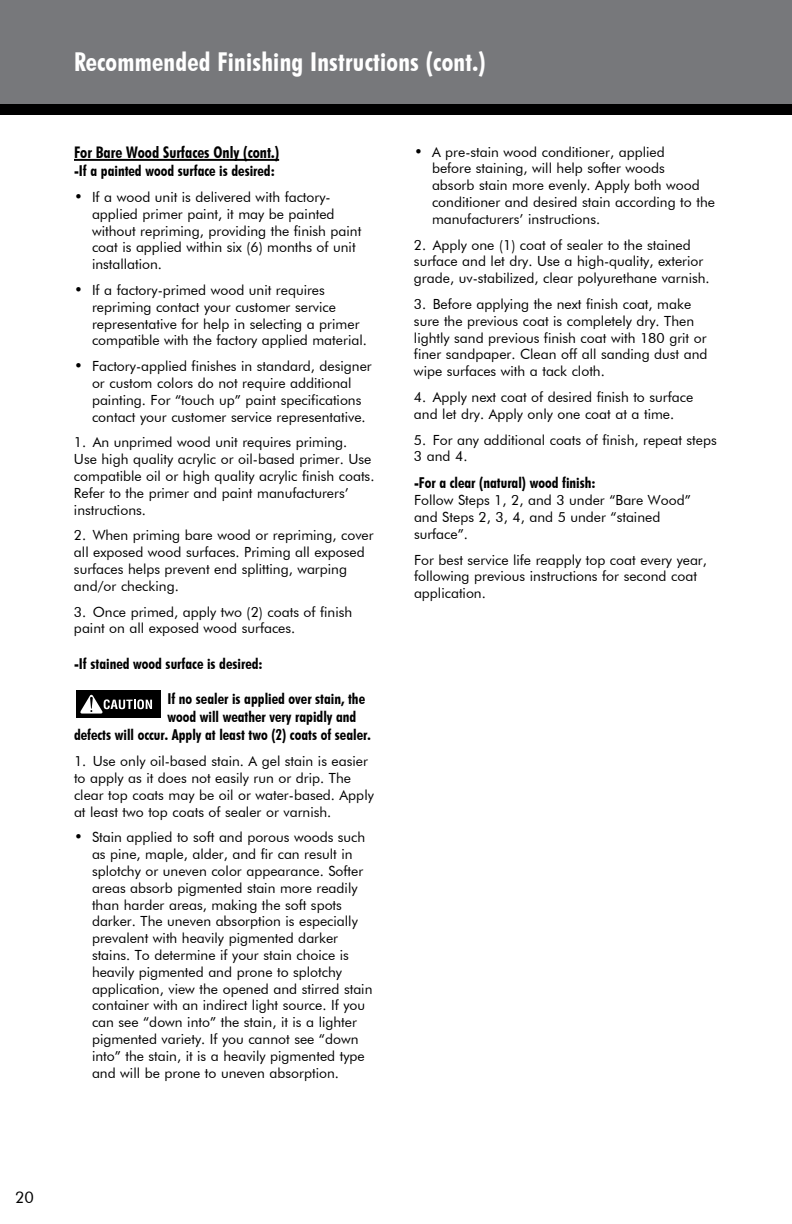
<style>
.page{position:relative;width:792px;height:1224px;background:#fff}
.page>*{position:absolute;margin:0;border:0;box-sizing:border-box;transform-origin:0 0}
.t1{font:700 condensed 26px "Futura BT";letter-spacing:.01em;color:#fff}
.t2{font:700 condensed 16px "Futura BT";color:#000}
.t3{font:16px "Futura BT";color:#000}
.t4{font:700 condensed 15px "Futura BT";color:#000}
.t5{font:14px/16.8px "Futura BT";color:#000}
.s1{font-weight:700;font-stretch:condensed;font-size:15px}
</style>
<div class="page">
<div style="left:0;top:0;width:792px;height:108px;background:#77787b"></div>
<div style="left:0;top:104px;width:792px;height:11px;background:#000"></div>
<hr style="left:74px;top:159px;width:205px;height:2px;background:#000">
<svg style="left:160px;top:690px;width:1px;height:28px"></svg>
<div style="left:76px;top:690px;width:84px;height:28px;background:#000"></div>
<svg style="left:80px;top:695px;width:72px;height:19px"></svg>
<h1 class="t1" style="left:74px;top:46px;width:413px">Recommended Finishing Instructions (cont.)</h1>
<p class="t2" style="left:74px;top:143px;width:207px">For Bare Wood Surfaces Only (cont.)</p>
<p class="t4" style="left:74px;top:162px;width:202px">-If a painted wood surface is desired:</p>
<p class="t5" style="left:92px;top:188px;width:271px;text-indent:-18px"><span class="s1">•</span> If a wood unit is delivered with factory&shy;applied primer paint, it may be painted without repriming, providing the finish paint coat is applied within six (6) months of unit installation.</p>
<p class="t5" style="left:92px;top:281px;width:276px;text-indent:-18px"><span class="s1">•</span> If a factory-primed wood unit requires repriming contact your customer service representative for help in selecting a primer compatible with the factory applied material.</p>
<p class="t5" style="left:92px;top:358px;width:281px;text-indent:-18px"><span class="s1">•</span> Factory-applied finishes in standard, designer or custom colors do not require additional painting. For “touch up” paint specifications contact your customer service representative.</p>
<p class="t5" style="left:74px;top:434px;width:302px">1. An unprimed wood unit requires priming.<br>Use high quality acrylic or oil-based primer. Use compatible oil or high quality acrylic finish coats.<br>Refer to the primer and paint manufacturers’ instructions.</p>
<p class="t5" style="left:74px;top:527px;width:301px">2. When priming bare wood or repriming, cover all exposed wood surfaces. Priming all exposed surfaces helps prevent end splitting, warping and/or checking.</p>
<p class="t5" style="left:74px;top:603px;width:280px">3. Once primed, apply two (2) coats of finish paint on all exposed wood surfaces.</p>
<p class="t4" style="left:74px;top:655px;width:190px">-If stained wood surface is desired:</p>
<p class="t4" style="left:167px;top:690px;width:199px">If no sealer is applied over stain, the</p>
<p class="t4" style="left:167px;top:708px;width:191px">wood will weather very rapidly and</p>
<p class="t4" style="left:74px;top:726px;width:298px">defects will occur. Apply at least two (2) coats of sealer.</p>
<p class="t5" style="left:74px;top:753px;width:301px">1. Use only oil-based stain. A gel stain is easier to apply as it does not easily run or drip. The clear top coats may be oil or water-based. Apply at least two top coats of sealer or varnish.</p>
<p class="t5" style="left:92px;top:829px;width:282px;text-indent:-18px"><span class="s1">•</span> Stain applied to soft and porous woods such as pine, maple, alder, and fir can result in splotchy or uneven color appearance. Softer areas absorb pigmented stain more readily than harder areas, making the soft spots darker. The uneven absorption is especially prevalent with heavily pigmented darker stains. To determine if your stain choice is heavily pigmented and prone to splotchy application, view the opened and stirred stain container with an indirect light source. If you can see “down into” the stain, it is a lighter pigmented variety. If you cannot see “down into” the stain, it is a heavily pigmented type and will be prone to uneven absorption.</p>
<p class="t5" style="left:432px;top:143px;width:285px;text-indent:-18px"><span class="s1">•</span> A pre-stain wood conditioner, applied<br>before staining, will help softer woods<br>absorb stain more evenly. Apply both wood conditioner and desired stain according to the manufacturers’ instructions.</p>
<p class="t5" style="left:414px;top:236px;width:297px">2. Apply one (1) coat of sealer to the stained surface and let dry. Use a high-quality, exterior grade, uv-stabilized, clear polyurethane varnish.</p>
<p class="t5" style="left:414px;top:296px;width:295px">3. Before applying the next finish coat, make sure the previous coat is completely dry. Then lightly sand previous finish coat with 180 grit or finer sandpaper. Clean off all sanding dust and wipe surfaces with a tack cloth.</p>
<p class="t5" style="left:414px;top:389px;width:281px">4. Apply next coat of desired finish to surface and let dry. Apply only one coat at a time.</p>
<p class="t5" style="left:414px;top:431px;width:304px">5. For any additional coats of finish, repeat steps<br>3 and 4.</p>
<p class="t4" style="left:414px;top:474px;width:183px">-For a clear (natural) wood finish:</p>
<p class="t5" style="left:414px;top:492px;width:278px">Follow Steps 1, 2, and 3 under “Bare Wood” and Steps 2, 3, 4, and 5 under “stained surface”.</p>
<p class="t5" style="left:414px;top:551px;width:295px">For best service life reapply top coat every year, following previous instructions for second coat application.</p>
<p class="t3" style="left:15px;top:1187px;width:20px">20</p>
</div>
